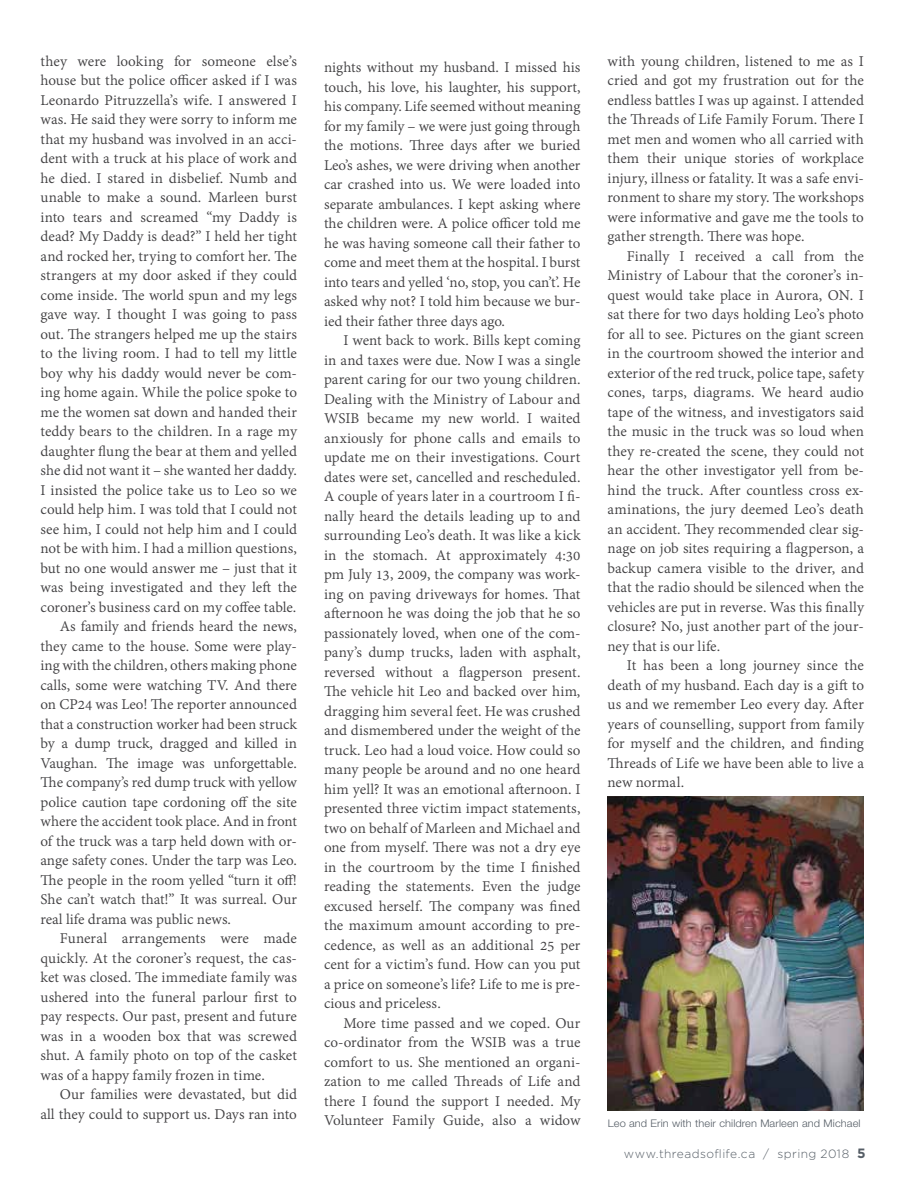
<style>
.page{position:relative;width:918px;height:1188px;background:#fff}
.page>*{position:absolute;margin:0;border:0;box-sizing:border-box;transform-origin:0 0}
.t1{font:16.2px/19.5px "Adobe Devanagari";color:#414042;text-align:justify}
.t2{font:300 12px "Gotham";letter-spacing:.035em;color:#565e66}
.t3{font:300 10.5px "Helvetica Neue";letter-spacing:.01em;color:#565e66;scale:1.05 1}
.s1{font-weight:700;font-size:13.5px}
</style>
<div class="page">
<img style="left:608px;top:796px;width:256px;height:314px">
<p class="t1" style="left:40px;top:52px;width:258px">they were looking for someone else’s</p>
<p class="t1" style="left:40px;top:72px;width:258px">house but the police officer asked if I was</p>
<p class="t1" style="left:40px;top:91px;width:258px">Leonardo Pitruzzella’s wife. I answered I</p>
<p class="t1" style="left:40px;top:111px;width:258px">was. He said they were sorry to inform me</p>
<p class="t1" style="left:40px;top:130px;width:258px">that my husband was involved in an acci-</p>
<p class="t1" style="left:40px;top:150px;width:258px">dent with a truck at his place of work and</p>
<p class="t1" style="left:40px;top:169px;width:258px">he died. I stared in disbelief. Numb and</p>
<p class="t1" style="left:40px;top:189px;width:258px">unable to make a sound. Marleen burst</p>
<p class="t1" style="left:40px;top:208px;width:258px">into tears and screamed “my Daddy is</p>
<p class="t1" style="left:40px;top:228px;width:258px">dead? My Daddy is dead?” I held her tight</p>
<p class="t1" style="left:40px;top:247px;width:258px">and rocked her, trying to comfort her. The</p>
<p class="t1" style="left:40px;top:267px;width:258px">strangers at my door asked if they could</p>
<p class="t1" style="left:40px;top:286px;width:258px">come inside. The world spun and my legs</p>
<p class="t1" style="left:40px;top:306px;width:258px">gave way. I thought I was going to pass</p>
<p class="t1" style="left:40px;top:325px;width:258px">out. The strangers helped me up the stairs</p>
<p class="t1" style="left:40px;top:345px;width:258px">to the living room. I had to tell my little</p>
<p class="t1" style="left:40px;top:364px;width:258px">boy why his daddy would never be com-</p>
<p class="t1" style="left:40px;top:384px;width:258px">ing home again. While the police spoke to</p>
<p class="t1" style="left:40px;top:403px;width:258px">me the women sat down and handed their</p>
<p class="t1" style="left:40px;top:423px;width:258px">teddy bears to the children. In a rage my</p>
<p class="t1" style="left:40px;top:442px;width:258px">daughter flung the bear at them and yelled</p>
<p class="t1" style="left:40px;top:462px;width:258px">she did not want it – she wanted her daddy.</p>
<p class="t1" style="left:40px;top:481px;width:258px">I insisted the police take us to Leo so we</p>
<p class="t1" style="left:40px;top:501px;width:258px">could help him. I was told that I could not</p>
<p class="t1" style="left:40px;top:520px;width:258px">see him, I could not help him and I could</p>
<p class="t1" style="left:40px;top:540px;width:258px">not be with him. I had a million questions,</p>
<p class="t1" style="left:40px;top:559px;width:258px">but no one would answer me – just that it</p>
<p class="t1" style="left:40px;top:579px;width:258px">was being investigated and they left the</p>
<p class="t1" style="left:40px;top:598px;width:257px">coroner’s business card on my coffee table.</p>
<p class="t1" style="left:60px;top:618px;width:239px">As family and friends heard the news,</p>
<p class="t1" style="left:40px;top:637px;width:258px">they came to the house. Some were play-</p>
<p class="t1" style="left:40px;top:657px;width:258px">ing with the children, others making phone</p>
<p class="t1" style="left:40px;top:676px;width:258px">calls, some were watching TV. And there</p>
<p class="t1" style="left:40px;top:696px;width:258px">on CP24 was Leo! The reporter announced</p>
<p class="t1" style="left:40px;top:715px;width:258px">that a construction worker had been struck</p>
<p class="t1" style="left:40px;top:735px;width:258px">by a dump truck, dragged and killed in</p>
<p class="t1" style="left:40px;top:754px;width:258px">Vaughan. The image was unforgettable.</p>
<p class="t1" style="left:40px;top:774px;width:258px">The company’s red dump truck with yellow</p>
<p class="t1" style="left:40px;top:793px;width:258px">police caution tape cordoning off the site</p>
<p class="t1" style="left:40px;top:813px;width:258px">where the accident took place. And in front</p>
<p class="t1" style="left:40px;top:832px;width:258px">of the truck was a tarp held down with or-</p>
<p class="t1" style="left:40px;top:852px;width:258px">ange safety cones. Under the tarp was Leo.</p>
<p class="t1" style="left:40px;top:871px;width:258px">The people in the room yelled “turn it off!</p>
<p class="t1" style="left:40px;top:891px;width:258px">She can’t watch that!” It was surreal. Our</p>
<p class="t1" style="left:40px;top:910px;width:192px">real life drama was public news.</p>
<p class="t1" style="left:60px;top:930px;width:239px">Funeral arrangements were made</p>
<p class="t1" style="left:40px;top:949px;width:258px">quickly. At the coroner’s request, the cas-</p>
<p class="t1" style="left:40px;top:969px;width:258px">ket was closed. The immediate family was</p>
<p class="t1" style="left:40px;top:988px;width:258px">ushered into the funeral parlour first to</p>
<p class="t1" style="left:40px;top:1008px;width:258px">pay respects. Our past, present and future</p>
<p class="t1" style="left:40px;top:1027px;width:258px">was in a wooden box that was screwed</p>
<p class="t1" style="left:40px;top:1047px;width:258px">shut. A family photo on top of the casket</p>
<p class="t1" style="left:40px;top:1066px;width:226px">was of a happy family frozen in time.</p>
<p class="t1" style="left:60px;top:1086px;width:239px">Our families were devastated, but did</p>
<p class="t1" style="left:40px;top:1105px;width:258px">all they could to support us. Days ran into</p>
<p class="t1" style="left:324px;top:59px;width:258px">nights without my husband. I missed his touch, his love, his laughter, his support, his company. Life seemed without meaning for my family – we were just going through the motions. Three days after we buried Leo’s ashes, we were driving when another car crashed into us. We were loaded into separate ambulances. I kept asking where the children were. A police officer told me he was having someone call their father to come and meet them at the hospital. I burst into tears and yelled ‘no, stop, you can’t’. He asked why not? I told him because we bur&shy;ied their father three days ago.</p>
<p class="t1" style="left:324px;top:332px;width:258px;text-indent:19px">I went back to work. Bills kept coming in and taxes were due. Now I was a single parent caring for our two young children.<br>Dealing with the Ministry of Labour and WSIB became my new world. I waited anxiously for phone calls and emails to update me on their investigations. Court dates were set, cancelled and rescheduled.<br>A couple of years later in a courtroom I fi&shy;nally heard the details leading up to and surrounding Leo’s death. It was like a kick in the stomach. At approximately 4:30 pm July 13, 2009, the company was work&shy;ing on paving driveways for homes. That afternoon he was doing the job that he so passionately loved, when one of the com&shy;pany’s dump trucks, laden with asphalt, reversed without a flagperson present.<br>The vehicle hit Leo and backed over him, dragging him several feet. He was crushed and dismembered under the weight of the truck. Leo had a loud voice. How could so many people be around and no one heard him yell? It was an emotional afternoon. I presented three victim impact statements, two on behalf of Marleen and Michael and one from myself. There was not a dry eye in the courtroom by the time I finished reading the statements. Even the judge excused herself. The company was fined the maximum amount according to pre&shy;cedence, as well as an additional 25 per cent for a victim’s fund. How can you put a price on someone’s life? Life to me is pre&shy;cious and priceless.</p>
<p class="t1" style="left:324px;top:1014px;width:258px;text-indent:19px">More time passed and we coped. Our co-ordinator from the WSIB was a true comfort to us. She mentioned an organi&shy;zation to me called Threads of Life and there I found the support I needed. My Volunteer Family Guide, also a widow</p>
<p class="t1" style="left:608px;top:52px;width:258px">with young children, listened to me as I cried and got my frustration out for the endless battles I was up against. I attended the Threads of Life Family Forum. There I met men and women who all carried with them their unique stories of workplace injury, illness or fatality. It was a safe envi&shy;ronment to share my story. The workshops were informative and gave me the tools to gather strength. There was hope.</p>
<p class="t1" style="left:608px;top:247px;width:258px;text-indent:19px">Finally I received a call from the Ministry of Labour that the coroner’s in&shy;quest would take place in Aurora, ON. I sat there for two days holding Leo’s photo for all to see. Pictures on the giant screen in the courtroom showed the interior and exterior of the red truck, police tape, safety cones, tarps, diagrams. We heard audio tape of the witness, and investigators said the music in the truck was so loud when they re-created the scene, they could not hear the other investigator yell from be&shy;hind the truck. After countless cross ex&shy;aminations, the jury deemed Leo’s death an accident. They recommended clear sig&shy;nage on job sites requiring a flagperson, a backup camera visible to the driver, and that the radio should be silenced when the vehicles are put in reverse. Was this finally closure? No, just another part of the jour&shy;ney that is our life.</p>
<p class="t1" style="left:608px;top:657px;width:258px;text-indent:19px">It has been a long journey since the death of my husband. Each day is a gift to us and we remember Leo every day. After years of counselling, support from family for myself and the children, and finding Threads of Life we have been able to live a new normal.</p>
<p class="t3" style="left:608px;top:1116px;width:242px">Leo and Erin with their children Marleen and Michael</p>
<p class="t2" style="left:624px;top:1146px;width:243px">www.threadsoflife.ca / spring 2018 <span class="s1">5</span></p>
</div>
